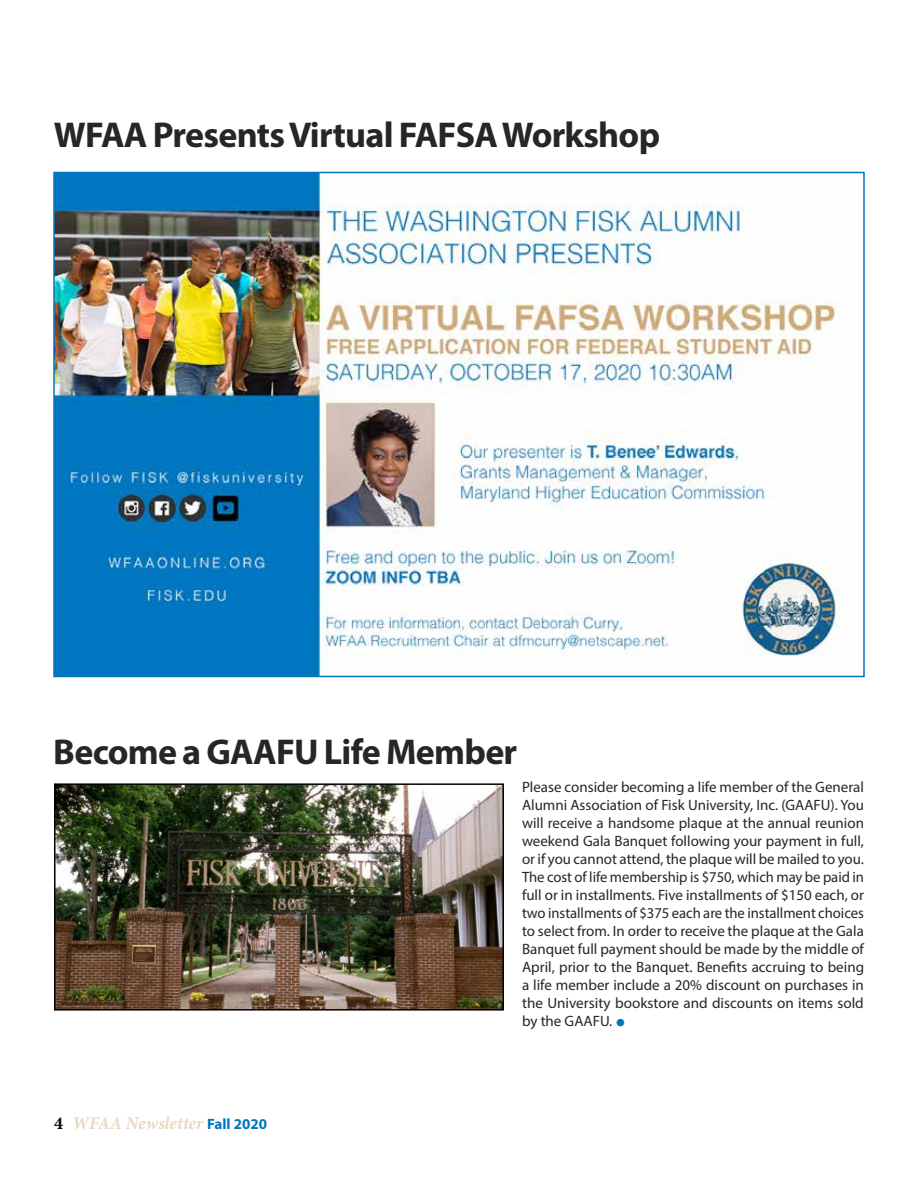
<style>
.page{position:relative;width:918px;height:1188px;background:#fff}
.page>*{position:absolute;margin:0;border:0;box-sizing:border-box;transform-origin:0 0}
.t1{font:700 36px "Myriad Pro";letter-spacing:-.02em;color:#262626}
.t2{font:36px "Myriad Pro";color:#0076c0}
.t3{font:italic 700 18px "Minion Pro";color:#e9d8c2}
.t4{font:15px/18px "Myriad Pro";color:#262626;text-align:justify}
.s1{font-style:normal;color:#000}
.s2{font-family:"Myriad Pro";font-style:normal;font-size:15px;color:#0076c0}
</style>
<div class="page">
<img style="left:57px;top:786px;width:444px;height:222px">
<div style="left:54px;top:783px;width:450px;height:228px;border:2px solid #000"></div>
<img style="left:56px;top:175px;width:788px;height:499px">
<h1 class="t1" style="left:54px;top:111px;width:608px">WFAA Presents Virtual FAFSA Workshop</h1>
<h1 class="t1" style="left:53px;top:728px;width:466px">Become a GAAFU Life Member</h1>
<p class="t3" style="left:54px;top:1111px;width:215px"><span class="s1">4</span> WFAA Newsletter <span class="s2">Fall 2020</span></p>
<p class="t4" style="left:522px;top:778px;width:344px">Please consider becoming a life member of the General Alumni Association of Fisk University, Inc. (GAAFU). You will receive a handsome plaque at the annual reunion weekend Gala Banquet following your payment in full, or if you cannot attend, the plaque will be mailed to you.<br>The cost of life membership is $750, which may be paid in full or in installments. Five installments of $150 each, or two installments of $375 each are the installment choices to select from. In order to receive the plaque at the Gala Banquet full payment should be made by the middle of April, prior to the Banquet. Benefits accruing to being a life member include a 20% discount on purchases in the University bookstore and discounts on items sold by the GAAFU.</p>
<h1 class="t2" style="left:616px;top:998px;width:12px">•</h1>
</div>
